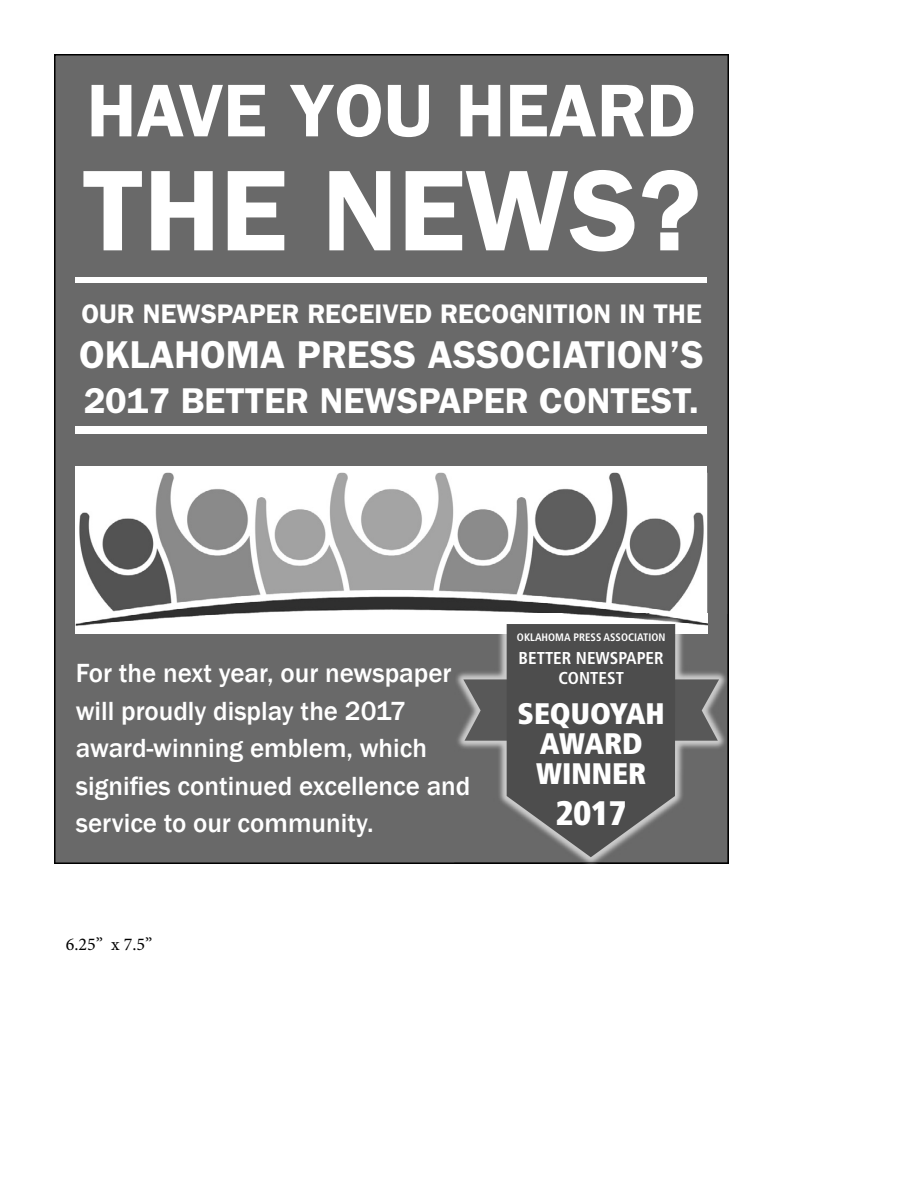
<style>
.page{position:relative;width:918px;height:1188px;background:#fff}
.page>*{position:absolute;margin:0;border:0;box-sizing:border-box;transform-origin:0 0}
.t1{font:600 115.5px "Franklin Gothic";color:#fff}
.t2{font:600 75px "Franklin Gothic";color:#fff}
.t3{font:600 39px "Franklin Gothic";color:#fff}
.t4{font:600 36px "Franklin Gothic";color:#fff}
.t5{font:900 condensed 34.05px "Frutiger";color:#fff}
.t6{font:900 condensed 29.7px/29.7px "Frutiger";color:#fff;text-align:center}
.t7{font:500 27px/37.5px "Franklin Gothic";color:#fff}
.t8{font:600 27px "Franklin Gothic";color:#fff}
.t9{font:18px "Minion Pro";color:#000}
.t10{font:700 condensed 17.25px/20.1px "Frutiger";color:#fff;text-align:center}
.t11{font:700 condensed 10.8px "Frutiger";color:#fff}
</style>
<div class="page">
<div style="left:54px;top:54px;width:675px;height:810px;background:#696969"></div>
<div style="left:76px;top:467px;width:631px;height:167px;background:#fff"></div>
<img style="left:76px;top:473px;width:628px;height:153px">
<img style="left:454px;top:614px;width:274px;height:249px">
<img style="left:454px;top:614px;width:253px;height:20px">
<img style="left:454px;top:776px;width:9px;height:23px">
<svg style="left:463px;top:624px;width:256px;height:233px;background:#5f5f5f"></svg>
<h2 class="t2" style="left:87px;top:85px;width:610px">HAVE YOU HEARD</h2>
<h1 class="t1" style="left:82px;top:171px;width:621px">THE NEWS?</h1>
<p class="t8" style="left:81px;top:305px;width:622px">OUR NEWSPAPER RECEIVED RECOGNITION IN THE</p>
<h3 class="t3" style="left:79px;top:341px;width:626px">OKLAHOMA PRESS ASSOCIATION’S</h3>
<h3 class="t4" style="left:84px;top:388px;width:617px">2017 BETTER NEWSPAPER CONTEST.</h3>
<p class="t7" style="left:76px;top:654px;width:396px">For the next year, our newspaper will proudly display the 2017 award-winning emblem, which signifies continued excellence and service to our community.</p>
<p class="t9" style="left:66px;top:937px;width:88px">6.25” x 7.5”</p>
<p class="t11" style="left:517px;top:633px;width:150px">OKLAHOMA PRESS ASSOCIATION</p>
<p class="t10" style="left:519px;top:650px;width:147px">BETTER NEWSPAPER<br>CONTEST</p>
<p class="t6" style="left:517px;top:701px;width:149px">SEQUOYAH<br>AWARD<br>WINNER</p>
<p class="t5" style="left:556px;top:799px;width:72px">2017</p>
</div>
